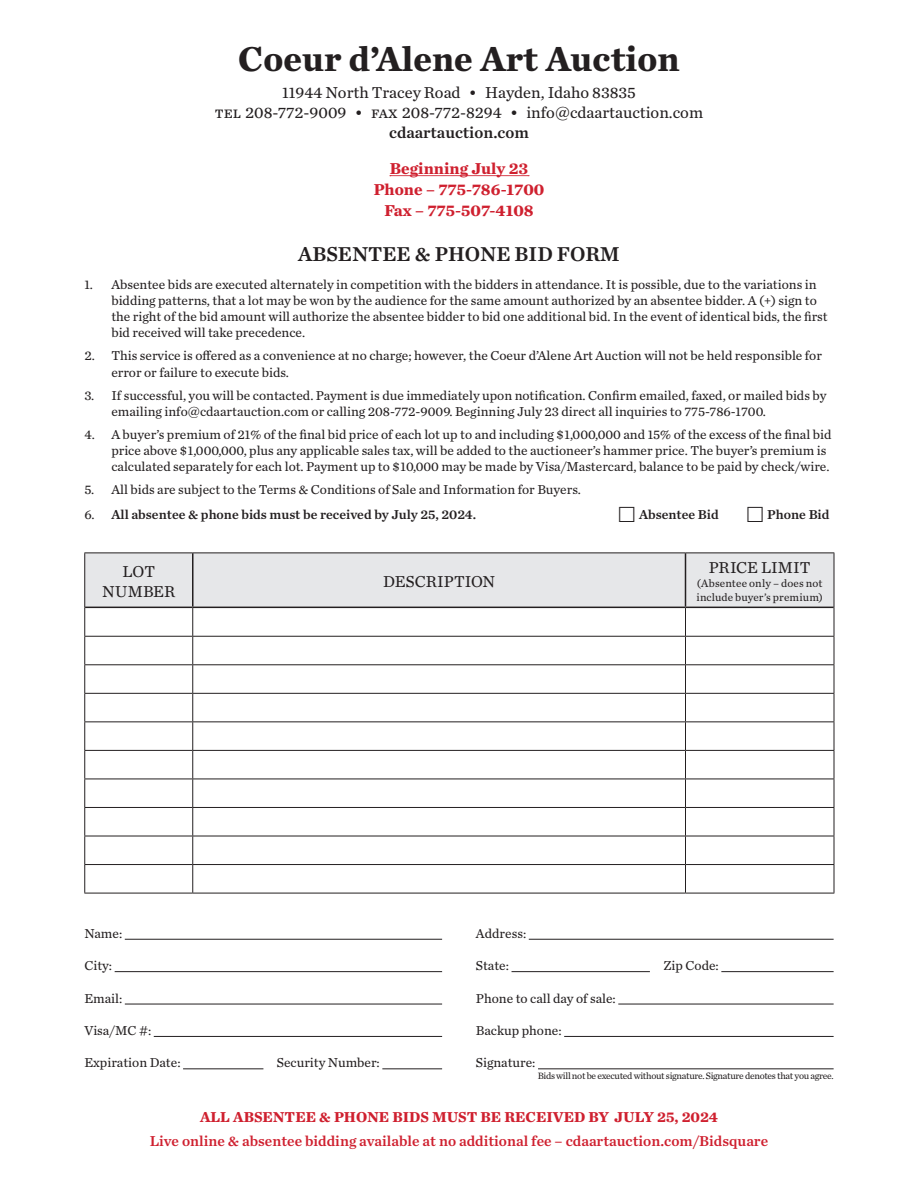
<style>
.page{position:relative;width:918px;height:1188px;background:#fff}
.page>*{position:absolute;margin:0;border:0;box-sizing:border-box;transform-origin:0 0}
.t1{font:700 36px "Chronicle Text G2";color:#231f20}
.t2{font:21px "Chronicle Text G2 Semi";color:#231f20}
.t3{font:16.5px/19.8px "Chronicle Text G2";color:#231f20;text-align:center}
.t4{font:700 16.5px/21px "Chronicle Text G2";color:#cf202f;text-align:center}
.t5{font:16.5px "Chronicle Text G2 Semi";color:#231f20}
.t6{font:15px "Chronicle Text G2 Semi";color:#cf202f}
.t7{font:700 15px "Chronicle Text G2";color:#cf202f}
.t8{font:13.5px/16.2px "Chronicle Text G2";color:#231f20}
.t9{font:13.5px "Chronicle Text G2 Semi";color:#231f20}
.t10{font:11.25px/13.5px "Chronicle Text G2";letter-spacing:.01em;color:#231f20}
.t11{font:9.6px "Chronicle Text G2";letter-spacing:-.03em;color:#231f20}
.s1{font-family:"Chronicle Text G2"}
</style>
<div class="page">
<svg style="left:390px;top:175px;width:139px;height:1px"></svg>
<svg style="left:84px;top:553px;width:751px;height:340px"></svg>
<hr style="left:84px;top:893px;width:109px;height:1px;background:#231f20">
<hr style="left:193px;top:893px;width:493px;height:1px;background:#231f20">
<hr style="left:686px;top:893px;width:148px;height:1px;background:#231f20">
<hr style="left:125px;top:939px;width:317px;height:1px;background:#231f20">
<hr style="left:529px;top:939px;width:305px;height:1px;background:#231f20">
<hr style="left:115px;top:971px;width:327px;height:1px;background:#231f20">
<hr style="left:512px;top:971px;width:138px;height:1px;background:#231f20">
<hr style="left:721px;top:971px;width:113px;height:1px;background:#231f20">
<hr style="left:125px;top:1004px;width:317px;height:1px;background:#231f20">
<hr style="left:618px;top:1004px;width:216px;height:1px;background:#231f20">
<hr style="left:154px;top:1036px;width:288px;height:1px;background:#231f20">
<hr style="left:564px;top:1036px;width:270px;height:1px;background:#231f20">
<hr style="left:183px;top:1069px;width:80px;height:1px;background:#231f20">
<hr style="left:382px;top:1069px;width:60px;height:1px;background:#231f20">
<hr style="left:538px;top:1069px;width:296px;height:1px;background:#231f20">
<h1 class="t1" style="left:238px;top:30px;width:443px">Coeur d’Alene Art Auction</h1>
<p class="t3" style="left:215px;top:82px;width:490px">11944 North Tracey Road • Hayden, Idaho 83835<br>tel 208-772-9009 • fax 208-772-8294 • info@cdaartauction.com</p>
<p class="t5" style="left:389px;top:120px;width:141px">cdaartauction.com</p>
<p class="t4" style="left:374px;top:157px;width:172px">Beginning July 23<br>Phone – 775-786-1700<br>Fax – 775-507-4108</p>
<h2 class="t2" style="left:298px;top:238px;width:323px">ABSENTEE &amp; PHONE BID FORM</h2>
<p class="t8" style="left:111px;top:275px;width:718px;text-indent:-27px">1. Absentee bids are executed alternately in competition with the bidders in attendance. It is possible, due to the variations in bidding patterns, that a lot may be won by the audience for the same amount authorized by an absentee bidder. A (+) sign to the right of the bid amount will authorize the absentee bidder to bid one additional bid. In the event of identical bids, the first bid received will take precedence.</p>
<p class="t8" style="left:111px;top:347px;width:712px;text-indent:-27px">2. This service is offered as a convenience at no charge; however, the Coeur d’Alene Art Auction will not be held responsible for error or failure to execute bids.</p>
<p class="t8" style="left:111px;top:386px;width:717px;text-indent:-27px">3. If successful, you will be contacted. Payment is due immediately upon notification. Confirm emailed, faxed, or mailed bids by emailing info@cdaartauction.com or calling 208-772-9009. Beginning July 23 direct all inquiries to 775-786-1700.</p>
<p class="t8" style="left:111px;top:425px;width:722px;text-indent:-27px">4. A buyer’s premium of 21% of the final bid price of each lot up to and including $ 1,000,000 and 15% of the excess of the final bid price above $ 1,000,000, plus any applicable sales tax, will be added to the auctioneer’s hammer price. The buyer’s premium is calculated separately for each lot. Payment up to $ 10,000 may be made by Visa/Mastercard, balance to be paid by check/wire.</p>
<p class="t8" style="left:84px;top:481px;width:498px">5. All bids are subject to the Terms &amp; Conditions of Sale and Information for Buyers.</p>
<p class="t9" style="left:84px;top:504px;width:393px"><span class="s1">6.</span> All absentee &amp; phone bids must be received by July 25, 2024.</p>
<p class="t9" style="left:639px;top:504px;width:81px">Absentee Bid</p>
<p class="t9" style="left:767px;top:504px;width:64px">Phone Bid</p>
<p class="t3" style="left:102px;top:561px;width:74px">LOT<br>NUMBER</p>
<p class="t3" style="left:383px;top:570px;width:113px">DESCRIPTION</p>
<p class="t3" style="left:709px;top:557px;width:103px">PRICE LIMIT</p>
<p class="t10" style="left:696px;top:576px;width:128px">(Absentee only – does not include buyer’s premium)</p>
<p class="t8" style="left:84px;top:925px;width:39px">Name:</p>
<p class="t8" style="left:476px;top:925px;width:52px">Address:</p>
<p class="t8" style="left:84px;top:957px;width:29px">City:</p>
<p class="t8" style="left:476px;top:957px;width:35px">State:</p>
<p class="t8" style="left:663px;top:957px;width:57px">Zip Code:</p>
<p class="t8" style="left:84px;top:989px;width:39px">Email:</p>
<p class="t8" style="left:476px;top:989px;width:141px">Phone to call day of sale:</p>
<p class="t8" style="left:84px;top:1022px;width:68px">Visa/MC #:</p>
<p class="t8" style="left:476px;top:1022px;width:87px">Backup phone:</p>
<p class="t8" style="left:84px;top:1054px;width:98px">Expiration Date:</p>
<p class="t8" style="left:277px;top:1054px;width:104px">Security Number:</p>
<p class="t8" style="left:476px;top:1054px;width:61px">Signature:</p>
<p class="t11" style="left:538px;top:1069px;width:297px">Bids will not be executed without signature. Signature denotes that you agree.</p>
<p class="t7" style="left:200px;top:1105px;width:519px">ALL ABSENTEE &amp; PHONE BIDS MUST BE RECEIVED BY JULY 25, 2024</p>
<p class="t6" style="left:150px;top:1129px;width:620px">Live online &amp; absentee bidding available at no additional fee – cdaartauction.com/Bidsquare</p>
</div>
